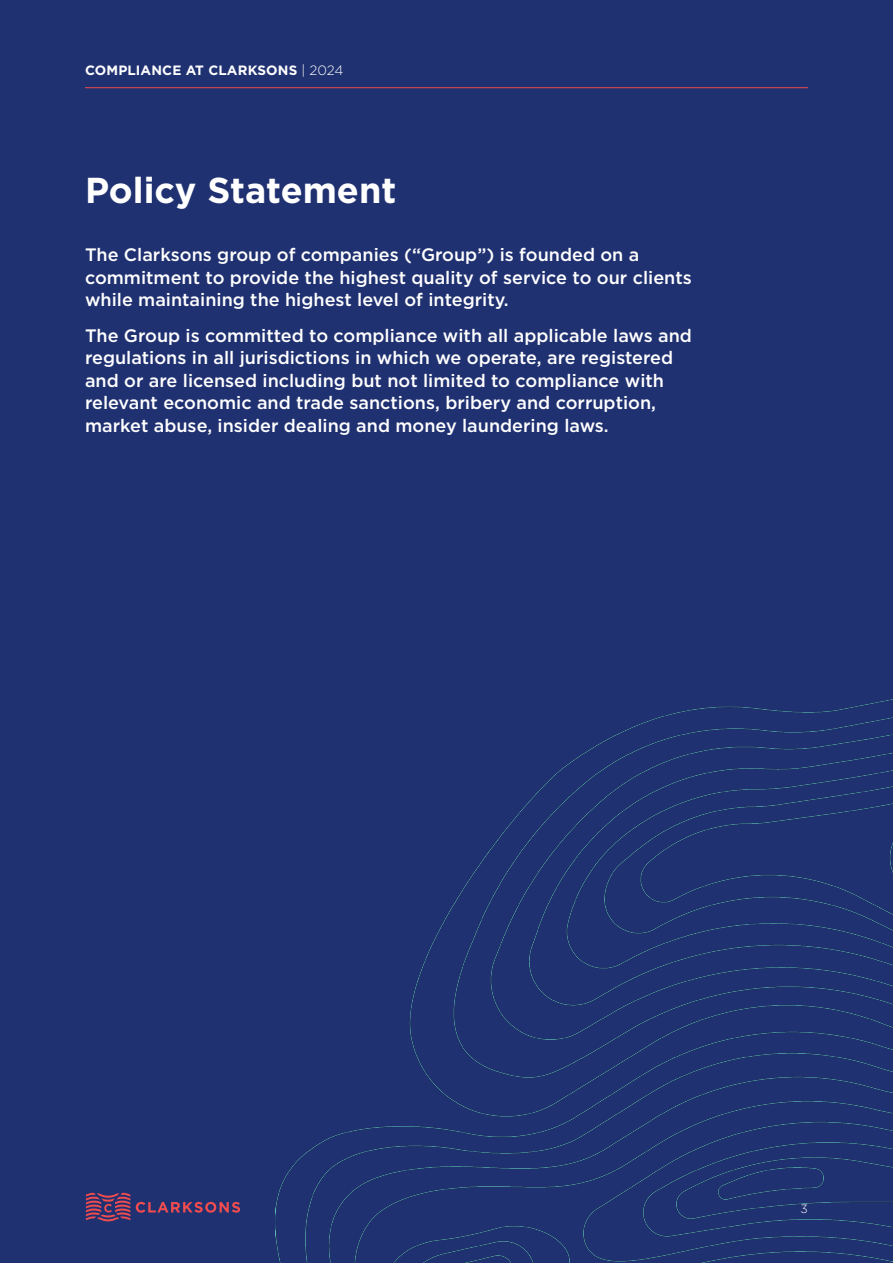
<style>
.page{position:relative;width:893px;height:1263px;background:#203171}
.page>*{position:absolute;margin:0;border:0;box-sizing:border-box;transform-origin:0 0}
.Paragraph_Style_3{font:700 36px "Gotham";color:#fff}
.Clarksons_Intro_Paragraph{font:500 18px/22.5px "Gotham";color:#fff}
.t1{font:700 13.5px "Gotham";letter-spacing:.01em;color:#fff}
.t2{font:300 12px "Gotham";color:#fff}
.s1{font-weight:300}
</style>
<div class="page">
<img style="left:275px;top:699px;width:618px;height:564px">
<hr style="left:85px;top:87px;width:723px;height:1px;background:#f24c4e">
<svg style="left:136px;top:1202px;width:104px;height:11px"></svg>
<svg style="left:86px;top:1193px;width:44px;height:28px"></svg>
<p class="t1" style="left:85px;top:61px;width:260px">COMPLIANCE AT CLARKSONS <span class="s1">| 2024</span></p>
<p class="Paragraph_Style_3" style="left:85px;top:167px;width:313px">Policy Statement</p>
<p class="Clarksons_Intro_Paragraph" style="left:85px;top:243px;width:608px">The Clarksons group of companies (“Group”) is founded on a commitment to provide the highest quality of service to our clients while maintaining the highest level of integrity.</p>
<p class="Clarksons_Intro_Paragraph" style="left:85px;top:324px;width:608px">The Group is committed to compliance with all applicable laws and regulations in all jurisdictions in which we operate, are registered and or are licensed including but not limited to compliance with relevant economic and trade sanctions, bribery and corruption, market abuse, insider dealing and money laundering laws.</p>
<p class="t2" style="left:801px;top:1202px;width:9px">3</p>
</div>
